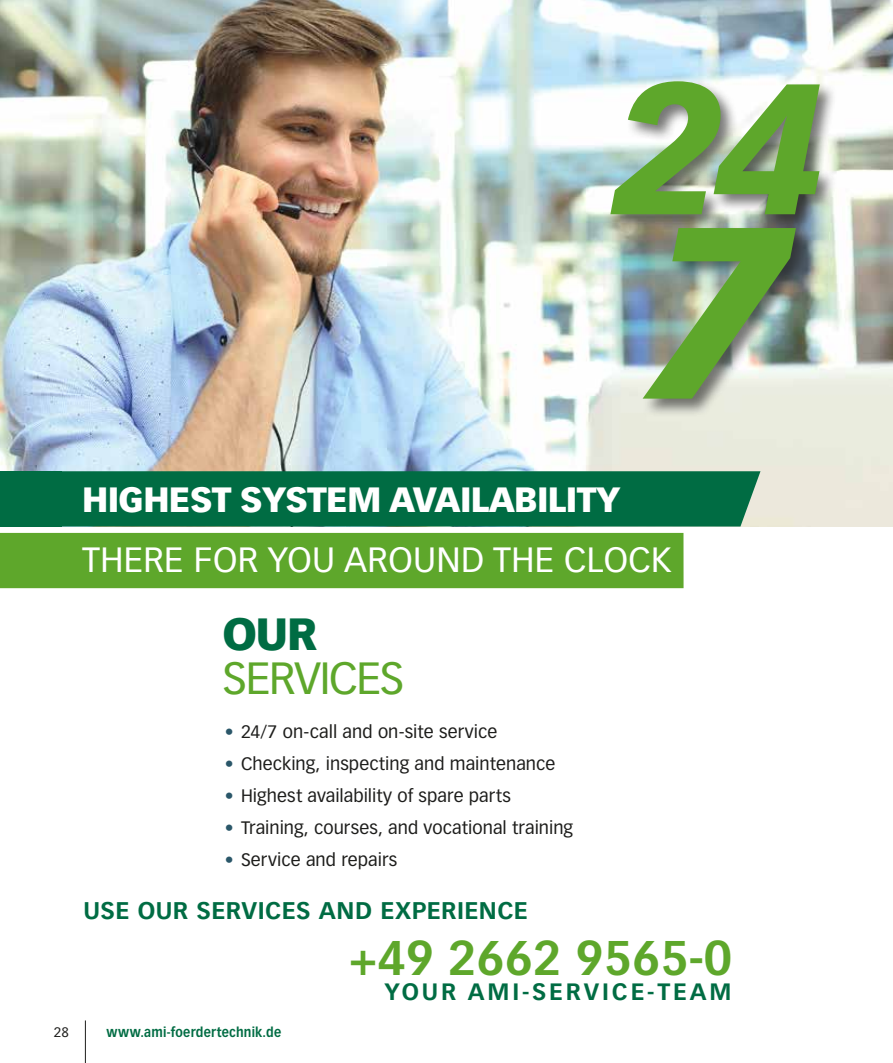
<style>
.page{position:relative;width:893px;height:1063px;background:#fff}
.page>*{position:absolute;margin:0;border:0;box-sizing:border-box;transform-origin:0 0}
.t1{font:italic 900 239.55px "Vectora LT Std";color:#5ea72b}
.t2{font:italic 900 182.4px "Vectora LT Std";color:#5ea72b}
.t3{font:700 47.85px "Vectora LT Std";color:#5ea72b}
.t4{font:44.4px "Vectora LT Std";letter-spacing:-.03em;color:#5ea72b}
.t5{font:900 44.4px "Vectora LT Std";color:#006c43}
.t6{font:34.5px "Vectora LT Std";letter-spacing:.01em;color:#fff}
.t7{font:900 34.5px "Vectora LT Std";letter-spacing:-.02em;color:#fff}
.t8{font:700 23.7px "Vectora LT Std";letter-spacing:.02em;color:#006c43}
.t9{font:700 23.25px "Vectora LT Std";letter-spacing:.12em;color:#006c43}
.t10{font:17.7px "Vectora LT Std";letter-spacing:.005em;color:#1d1d1b}
.t11{font:700 13.5px "Vectora LT Std";letter-spacing:.015em;color:#006c43;scale:.9 1}
.t12{font:13.5px "Vectora LT Std";color:#1d1d1b}
.s1{color:#2a5769}
</style>
<div class="page">
<hr style="left:85px;top:1020px;width:1px;height:43px;background:#1d1d1b">
<img style="left:0;top:0;width:893px;height:527px">
<div style="left:0;top:533px;width:684px;height:55px;background:#5ea72b"></div>
<div style="left:608px;top:79px;width:230px;height:338px;background:#1d1d1b;opacity:.6"></div>
<div style="left:61px;top:471px;width:700px;height:56px;background:#006c43"></div>
<div style="left:0;top:471px;width:61px;height:56px;background:#006c43"></div>
<h2 class="t2" style="left:617px;top:40px;width:212px">24</h2>
<h1 class="t1" style="left:651px;top:170px;width:143px">7</h1>
<h3 class="t7" style="left:82px;top:478px;width:540px">HIGHEST SYSTEM AVAILABILITY</h3>
<h3 class="t6" style="left:82px;top:539px;width:591px">THERE FOR YOU AROUND THE CLOCK</h3>
<h3 class="t5" style="left:222px;top:606px;width:97px">OUR</h3>
<h3 class="t4" style="left:222px;top:652px;width:184px">SERVICES</h3>
<p class="t10" style="left:225px;top:721px;width:274px"><span class="s1">•</span> 24/7 on-call and on-site service</p>
<p class="t10" style="left:225px;top:753px;width:332px"><span class="s1">•</span> Checking, inspecting and maintenance</p>
<p class="t10" style="left:225px;top:785px;width:288px"><span class="s1">•</span> Highest availability of spare parts</p>
<p class="t10" style="left:225px;top:817px;width:350px"><span class="s1">•</span> Training, courses, and vocational training</p>
<p class="t10" style="left:225px;top:849px;width:174px"><span class="s1">•</span> Service and repairs</p>
<h3 class="t8" style="left:84px;top:896px;width:446px">USE OUR SERVICES AND EXPERIENCE</h3>
<h3 class="t3" style="left:349px;top:929px;width:385px">+49 2662 9565-0</h3>
<p class="t12" style="left:54px;top:1024px;width:17px">28</p>
<p class="t11" style="left:106px;top:1024px;width:196px">www.ami-foerdertechnik.de</p>
<h3 class="t9" style="left:384px;top:978px;width:349px">YOUR AMI-SERVICE-TEAM</h3>
</div>
